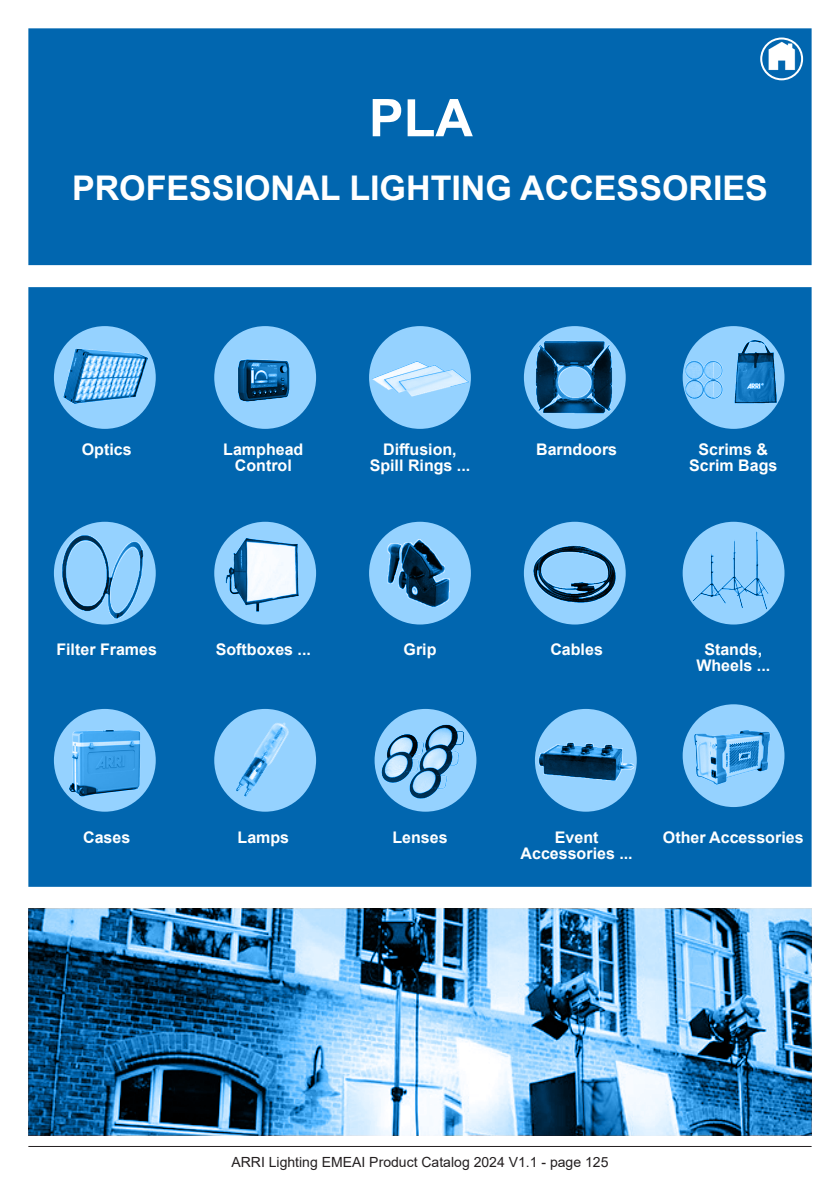
<style>
.page{position:relative;width:840px;height:1191px;background:#fff}
.page>*{position:absolute;margin:0;border:0;box-sizing:border-box;transform-origin:0 0}
.t1{font:700 52px "Arial";color:#fff}
.t2{font:700 34px "Arial";color:#fff}
.t3{font:700 16px/16px "Arial";color:#fff;text-align:center}
.t4{font:14px "Arial";color:#231f20}
</style>
<div class="page">
<div style="left:28px;top:28px;width:783px;height:1107px;background:#0166af;border:2px solid #0166af"></div>
<hr style="left:28px;top:1146px;width:783px;height:1px;background:#231f20">
<div style="left:26px;top:265px;width:788px;height:22px;background:#fff"></div>
<div style="left:26px;top:887px;width:788px;height:22px;background:#fff"></div>
<div style="left:214px;top:326px;width:102px;height:103px;background:#95d2ff;border-radius:50%"></div>
<img style="left:214px;top:339px;width:102px;height:76px">
<img style="left:28px;top:909px;width:783px;height:226px">
<img style="left:369px;top:327px;width:101px;height:100px">
<svg style="left:523px;top:326px;width:102px;height:103px;background:#8dccfb"></svg>
<img style="left:532px;top:339px;width:82px;height:80px">
<div style="left:682px;top:326px;width:102px;height:103px;background:#95d2ff;border-radius:50%"></div>
<img style="left:682px;top:334px;width:102px;height:79px">
<svg style="left:54px;top:522px;width:102px;height:102px"></svg>
<img style="left:59px;top:529px;width:91px;height:95px">
<div style="left:214px;top:522px;width:102px;height:102px;background:#95d2ff;border-radius:50%"></div>
<img style="left:214px;top:535px;width:102px;height:76px">
<div style="left:369px;top:522px;width:101px;height:102px;background:#95d2ff;border-radius:50%"></div>
<img style="left:369px;top:526px;width:101px;height:94px">
<div style="left:523px;top:522px;width:102px;height:102px;background:#95d2ff;border-radius:50%"></div>
<img style="left:529px;top:539px;width:94px;height:70px">
<div style="left:682px;top:522px;width:102px;height:102px;background:#95d2ff;border-radius:50%"></div>
<img style="left:682px;top:522px;width:102px;height:89px">
<div style="left:54px;top:709px;width:102px;height:102px;background:#95d2ff;border-radius:50%"></div>
<img style="left:54px;top:720px;width:102px;height:83px">
<img style="left:214px;top:709px;width:102px;height:102px">
<div style="left:374px;top:709px;width:102px;height:102px;background:#95d2ff;border-radius:50%"></div>
<img style="left:380px;top:721px;width:87px;height:83px">
<div style="left:534px;top:709px;width:102px;height:102px;background:#95d2ff;border-radius:50%"></div>
<img style="left:534px;top:732px;width:102px;height:59px">
<div style="left:682px;top:704px;width:102px;height:103px;background:#95d2ff;border-radius:50%"></div>
<img style="left:682px;top:713px;width:99px;height:80px">
<div style="left:759px;top:37px;width:43px;height:43px;border:2px solid #fff;border-radius:50%"></div>
<img style="left:759px;top:38px;width:53px;height:36px">
<img style="left:54px;top:326px;width:102px;height:103px;border-radius:51px">
<h1 class="t1" style="left:368px;top:81px;width:105px">PLA</h1>
<h2 class="t2" style="left:72px;top:164px;width:697px">PROFESSIONAL LIGHTING ACCESSORIES</h2>
<p class="t3" style="left:82px;top:441px;width:51px">Optics</p>
<p class="t3" style="left:223px;top:441px;width:82px">Lamphead<br>Control</p>
<p class="t3" style="left:369px;top:441px;width:102px">Diffusion,<br>Spill Rings ...</p>
<p class="t3" style="left:536px;top:441px;width:82px">Barndoors</p>
<p class="t3" style="left:688px;top:441px;width:90px">Scrims &amp;<br>Scrim Bags</p>
<p class="t3" style="left:56px;top:641px;width:102px">Filter Frames</p>
<p class="t3" style="left:216px;top:641px;width:97px">Softboxes ...</p>
<p class="t3" style="left:403px;top:641px;width:34px">Grip</p>
<p class="t3" style="left:550px;top:641px;width:54px">Cables</p>
<p class="t3" style="left:696px;top:641px;width:75px">Stands,<br>Wheels ...</p>
<p class="t3" style="left:83px;top:829px;width:49px">Cases</p>
<p class="t3" style="left:237px;top:829px;width:53px">Lamps</p>
<p class="t3" style="left:392px;top:829px;width:57px">Lenses</p>
<p class="t3" style="left:520px;top:829px;width:114px">Event<br>Accessories ...</p>
<p class="t3" style="left:662px;top:829px;width:142px">Other Accessories</p>
<p class="t4" style="left:231px;top:1152px;width:378px">ARRI Lighting EMEAI Product Catalog 2024 V1.1 - page 125</p>
</div>
